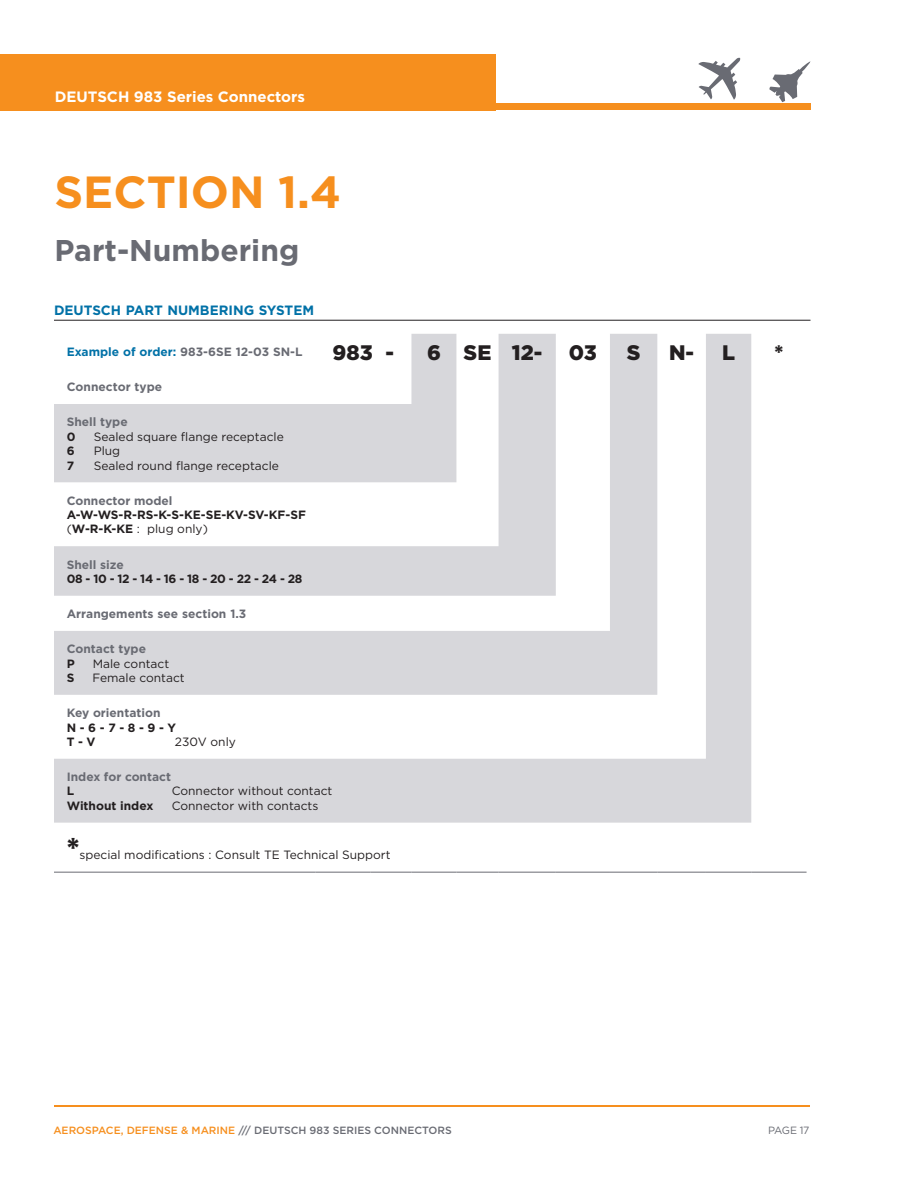
<style>
.page{position:relative;width:918px;height:1188px;background:#fff}
.page>*{position:absolute;margin:0;border:0;box-sizing:border-box;transform-origin:0 0}
.LS_Headline_Simple_C{font:700 45px "Gotham";color:#f68f1e}
.LS_Headline_Simple_C-2{font:700 30px "Gotham";color:#696b73}
.réf_-_txt__idem_0{font:900 30px "Gotham";color:#231f20}
.réf_-_11_éléments{font:900 21px "Gotham";color:#231f20}
.t1{font:700 15px "Gotham";color:#fff}
.t2{font:700 13.5px "Gotham";color:#0071a7}
.réf_-_titres_-_tr{font:700 12px "Gotham";color:#696b73}
.réf_-_txt__idem_0-2{font:12px "Gotham";color:#231f20}
.réf_-_txt_-_trad{font:12px "Gotham";color:#231f20}
.réf_-_txt__idem_0-3{font:700 12px "Gotham";letter-spacing:-.03em;color:#231f20}
.réf_-_titres_-_tr-2{font:700 12px "Gotham";color:#231f20}
.réf_-_titres_-_tr-3{font:12px "Gotham";color:#231f20}
.réf_-_txt__idem_0-4{font:700 12px "Gotham";color:#231f20}
.réf_-_titres__ide{font:700 12px "Gotham";color:#696b73}
.réf_-_txt_-_trad-2{font:700 12px "Gotham";color:#231f20}
.t3{font:500 10.5px "Gotham";color:#696b73}
.t4{font:10.5px "Gotham";letter-spacing:-.04em;color:#696b73}
.s1{color:#0071a7}
.s2{font-weight:700}
.s3{color:#f68f1e}
</style>
<div class="page">
<hr style="left:54px;top:1105px;width:756px;height:1px;background:#f68f1e">
<div style="left:0;top:54px;width:496px;height:56px;background:#f68f1e"></div>
<div style="left:1px;top:104px;width:810px;height:6px;background:#f68f1e"></div>
<svg style="left:769px;top:61px;width:42px;height:41px"></svg>
<svg style="left:698px;top:57px;width:43px;height:43px"></svg>
<hr style="left:54px;top:320px;width:757px;height:1px;background:#231f20">
<svg style="left:54px;top:334px;width:697px;height:489px;fill:#d7d7db"></svg>
<hr style="left:54px;top:872px;width:261px;height:1px;background:#696b73">
<hr style="left:315px;top:872px;width:56px;height:1px;background:#696b73">
<hr style="left:371px;top:872px;width:40px;height:1px;background:#696b73">
<hr style="left:411px;top:872px;width:45px;height:1px;background:#696b73">
<hr style="left:456px;top:872px;width:43px;height:1px;background:#696b73">
<hr style="left:499px;top:872px;width:57px;height:1px;background:#696b73">
<hr style="left:556px;top:872px;width:54px;height:1px;background:#696b73">
<hr style="left:610px;top:872px;width:47px;height:1px;background:#696b73">
<hr style="left:657px;top:872px;width:49px;height:1px;background:#696b73">
<hr style="left:706px;top:872px;width:45px;height:1px;background:#696b73">
<hr style="left:751px;top:872px;width:56px;height:1px;background:#696b73">
<p class="t1" style="left:55px;top:87px;width:252px">DEUTSCH 983 Series Connectors</p>
<p class="LS_Headline_Simple_C" style="left:55px;top:162px;width:288px">SECTION 1.4</p>
<p class="LS_Headline_Simple_C-2" style="left:55px;top:230px;width:246px">Part-Numbering</p>
<p class="t2" style="left:54px;top:301px;width:262px">DEUTSCH PART NUMBERING SYSTEM</p>
<p class="réf_-_titres_-_tr" style="left:67px;top:344px;width:237px"><span class="s1">Example of order:</span> 983-6SE 12-03 SN-L</p>
<p class="réf_-_11_éléments" style="left:333px;top:338px;width:63px">983 -</p>
<p class="réf_-_11_éléments" style="left:427px;top:338px;width:15px">6</p>
<p class="réf_-_11_éléments" style="left:464px;top:338px;width:29px">SE</p>
<p class="réf_-_11_éléments" style="left:512px;top:338px;width:32px">12-</p>
<p class="réf_-_11_éléments" style="left:569px;top:338px;width:29px">03</p>
<p class="réf_-_11_éléments" style="left:627px;top:338px;width:15px">S</p>
<p class="réf_-_11_éléments" style="left:669px;top:338px;width:27px">N-</p>
<p class="réf_-_11_éléments" style="left:722px;top:338px;width:14px">L</p>
<p class="réf_-_11_éléments" style="left:774px;top:339px;width:10px">*</p>
<p class="réf_-_titres_-_tr" style="left:67px;top:379px;width:97px">Connector type</p>
<p class="réf_-_titres_-_tr" style="left:67px;top:414px;width:62px">Shell type</p>
<p class="réf_-_txt_-_trad-2" style="left:67px;top:429px;width:10px">0</p>
<p class="réf_-_txt_-_trad" style="left:94px;top:429px;width:192px">Sealed square flange receptacle</p>
<p class="réf_-_txt_-_trad-2" style="left:67px;top:443px;width:9px">6</p>
<p class="réf_-_txt_-_trad" style="left:94px;top:443px;width:28px">Plug</p>
<p class="réf_-_txt_-_trad-2" style="left:67px;top:457px;width:9px">7</p>
<p class="réf_-_txt_-_trad" style="left:94px;top:458px;width:187px">Sealed round flange receptacle</p>
<p class="réf_-_titres_-_tr" style="left:67px;top:492px;width:107px">Connector model</p>
<p class="réf_-_titres_-_tr-2" style="left:67px;top:507px;width:241px">A-W-WS-R-RS-K-S-KE-SE-KV-SV-KF-SF</p>
<p class="réf_-_titres_-_tr-3" style="left:67px;top:522px;width:143px">(<span class="s2">W-R-K-KE</span> : plug only)</p>
<p class="réf_-_titres__ide" style="left:67px;top:556px;width:58px">Shell size</p>
<p class="réf_-_txt__idem_0-3" style="left:67px;top:571px;width:237px">08 - 10 - 12 - 14 - 16 - 18 - 20 - 22 - 24 - 28</p>
<p class="réf_-_titres_-_tr" style="left:67px;top:606px;width:181px">Arrangements see section 1.3</p>
<p class="réf_-_titres_-_tr" style="left:67px;top:641px;width:81px">Contact type</p>
<p class="réf_-_txt__idem_0-3" style="left:67px;top:655px;width:10px">P</p>
<p class="réf_-_txt__idem_0-2" style="left:93px;top:656px;width:78px">Male contact</p>
<p class="réf_-_txt__idem_0-3" style="left:67px;top:670px;width:9px">S</p>
<p class="réf_-_txt__idem_0-2" style="left:92px;top:670px;width:94px">Female contact</p>
<p class="réf_-_titres_-_tr" style="left:67px;top:705px;width:95px">Key orientation</p>
<p class="réf_-_txt__idem_0-3" style="left:67px;top:719px;width:111px">N - 6 - 7 - 8 - 9 - Y</p>
<p class="réf_-_txt__idem_0-3" style="left:67px;top:734px;width:30px">T - V</p>
<p class="réf_-_txt__idem_0-2" style="left:175px;top:734px;width:63px">230V only</p>
<p class="réf_-_titres_-_tr" style="left:67px;top:769px;width:106px">Index for contact</p>
<p class="réf_-_txt__idem_0-3" style="left:67px;top:783px;width:9px">L</p>
<p class="réf_-_txt__idem_0-2" style="left:172px;top:784px;width:162px">Connector without contact</p>
<p class="réf_-_txt__idem_0-4" style="left:67px;top:798px;width:88px">Without index</p>
<p class="réf_-_txt__idem_0-2" style="left:172px;top:798px;width:148px">Connector with contacts</p>
<p class="réf_-_txt__idem_0" style="left:67px;top:828px;width:14px">*</p>
<p class="réf_-_txt__idem_0-2" style="left:80px;top:847px;width:313px">special modifications : Consult TE Technical Support</p>
<p class="t3" style="left:53px;top:1123px;width:400px"><span class="s3">AEROSPACE, DEFENSE &amp; MARINE</span> /// DEUTSCH 983 SERIES CONNECTORS</p>
<p class="t4" style="left:768px;top:1124px;width:43px">PAGE 17</p>
</div>
